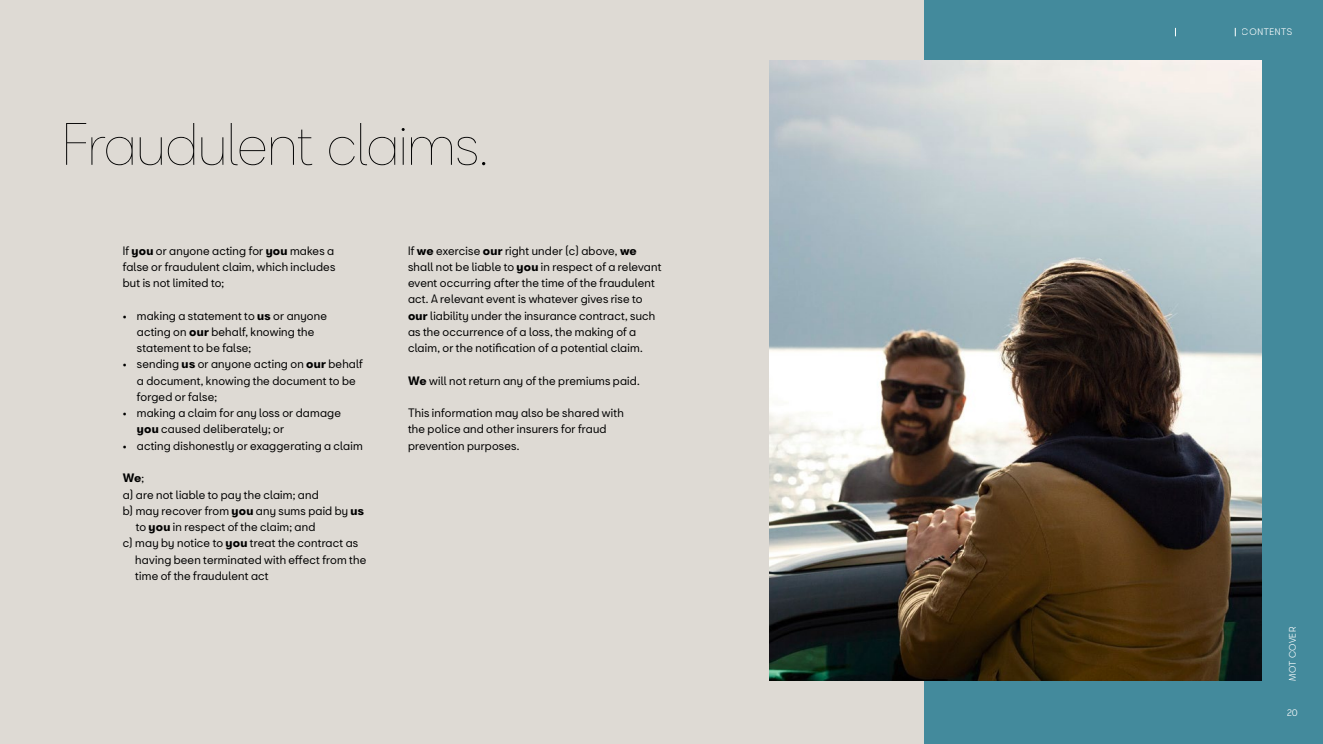
<style>
.page{position:relative;width:1323px;height:744px;background:#fff}
.page>*{position:absolute;margin:0;border:0;box-sizing:border-box;transform-origin:0 0}
.t1{font:200 55px "Seat Bcn";letter-spacing:-.01em;color:#000}
.t2{font:11.25px/16.2px "Seat Bcn";letter-spacing:.015em;color:#000}
.t3{font:700 11.25px "Seat Bcn";color:#000}
.t4{font:8.75px "Seat Bcn";letter-spacing:.055em;color:#fff}
.s1{font-weight:700}
.s2{font-weight:400}
</style>
<div class="page">
<div style="left:923px;top:0;width:399px;height:744px;background:#438a9c"></div>
<div style="left:0;top:0;width:923px;height:744px;background:#dedad4"></div>
<img style="left:769px;top:61px;width:492px;height:619px">
<h1 class="t1" style="left:62px;top:97px;width:428px">Fraudulent claims.</h1>
<p class="t2" style="left:123px;top:241px;width:214px;text-align:justify">If <span class="s1">you</span> or anyone acting for <span class="s1">you</span> makes a false or fraudulent claim, which includes but is not limited to;</p>
<p class="t2" style="left:137px;top:306px;width:192px;text-indent:-14px">• making a statement to <span class="s1">us</span> or anyone acting on <span class="s1">our</span> behalf, knowing the statement to be false;</p>
<p class="t2" style="left:137px;top:354px;width:227px;text-indent:-14px">• sending <span class="s1">us</span> or anyone acting on <span class="s1">our</span> behalf a document, knowing the document to be forged or false;</p>
<p class="t2" style="left:137px;top:403px;width:205px;text-indent:-14px">• making a claim for any loss or damage <span class="s1">you</span> caused deliberately; or</p>
<p class="t2" style="left:123px;top:436px;width:241px">• acting dishonestly or exaggerating a claim</p>
<p class="t3" style="left:123px;top:468px;width:23px">We<span class="s2">;</span></p>
<p class="t2" style="left:123px;top:484px;width:197px">a) are not liable to pay the claim; and</p>
<p class="t2" style="left:123px;top:501px;width:243px">b) may recover from <span class="s1">you</span> any sums paid by <span class="s1">us</span></p>
<p class="t2" style="left:136px;top:517px;width:181px">to <span class="s1">you</span> in respect of the claim; and</p>
<p class="t2" style="left:123px;top:533px;width:237px">c) may by notice to <span class="s1">you</span> treat the contract as</p>
<p class="t2" style="left:135px;top:549px;width:232px">having been terminated with effect from the</p>
<p class="t2" style="left:135px;top:566px;width:135px">time of the fraudulent act</p>
<p class="t2" style="left:408px;top:241px;width:255px">If <span class="s1">we</span> exercise <span class="s1">our</span> right under (c) above, <span class="s1">we </span>shall not be liable to <span class="s1">you</span> in respect of a relevant event occurring after the time of the fraudulent act. A relevant event is whatever gives rise to <span class="s1">our</span> liability under the insurance contract, such as the occurrence of a loss, the making of a claim, or the notification of a potential claim.</p>
<p class="t2" style="left:408px;top:371px;width:233px"><span class="s1">We</span> will not return any of the premiums paid.</p>
<p class="t2" style="left:408px;top:403px;width:217px">This information may also be shared with the police and other insurers for fraud prevention purposes.</p>
<p class="t4" style="left:1241px;top:24px;width:52px">CONTENTS</p>
<p class="t4" style="left:1284px;top:681px;width:56px;rotate:-90deg">MOT COVER</p>
<p class="t4" style="left:1287px;top:704px;width:12px">20</p>
</div>
